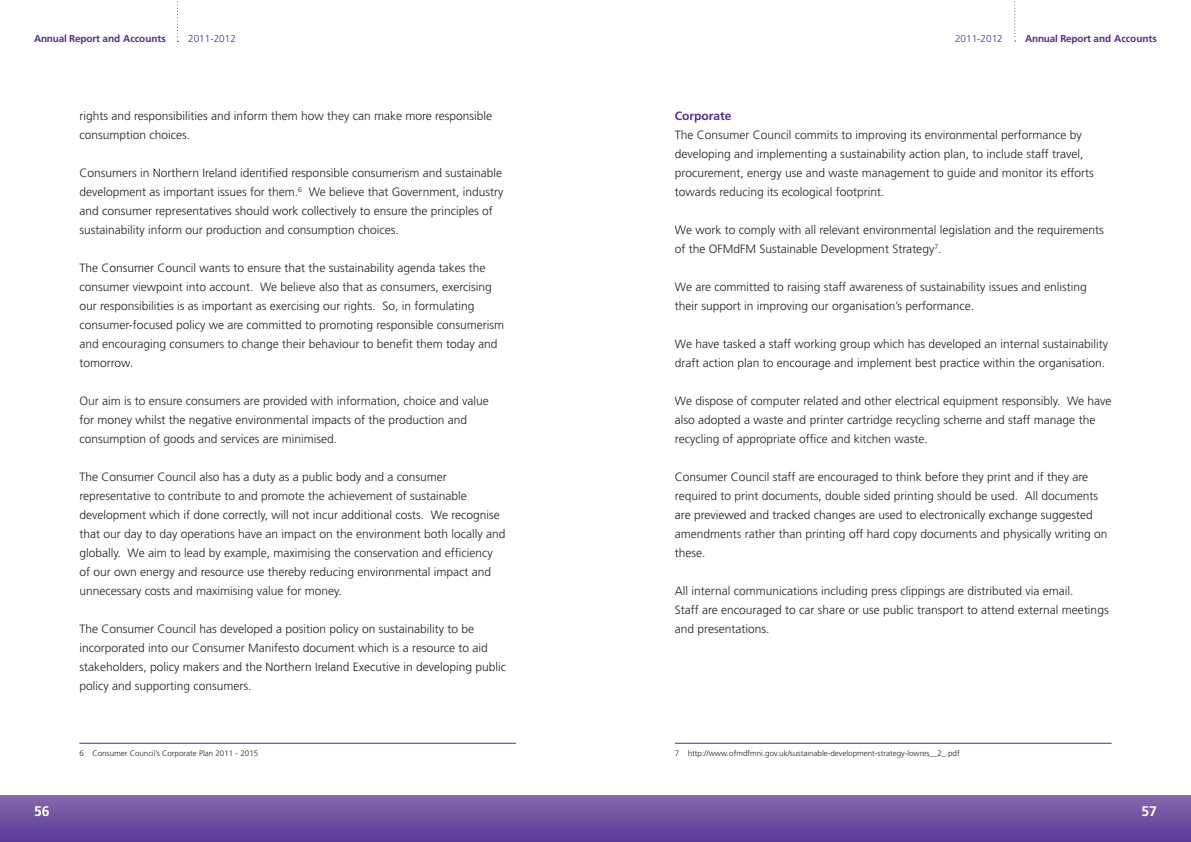
<style>
.page{position:relative;width:1191px;height:842px;background:#fff}
.page>*{position:absolute;margin:0;border:0;box-sizing:border-box;transform-origin:0 0}
.t1{font:700 14px "Frutiger";color:#fff}
.t2{font:300 12px/19px "Frutiger";color:#231f20}
.t3{font:700 12px "Frutiger";color:#522e91}
.t4{font:700 10px "Frutiger";letter-spacing:-.02em;color:#522e91}
.t5{font:300 10px "Frutiger";color:#522e91}
.t6{font:300 8px "Frutiger";color:#231f20}
</style>
<div class="page">
<svg style="left:177px;top:1px;width:1px;height:41px"></svg>
<svg style="left:1014px;top:1px;width:1px;height:41px"></svg>
<div style="left:0;top:795px;width:1191px;height:47px;background:linear-gradient(to bottom,#8769ad,#5b3895)"></div>
<hr style="left:79px;top:743px;width:437px;height:1px;background:#522e91">
<hr style="left:675px;top:743px;width:436px;height:1px;background:#522e91">
<p class="t4" style="left:34px;top:32px;width:133px">Annual Report and Accounts</p>
<p class="t5" style="left:188px;top:33px;width:49px">2011-2012</p>
<p class="t5" style="left:955px;top:32px;width:49px">2011-2012</p>
<p class="t4" style="left:1025px;top:32px;width:133px">Annual Report and Accounts</p>
<p class="t2" style="left:79px;top:106px;width:414px">rights and responsibilities and inform them how they can make more responsible consumption choices.</p>
<p class="t2" style="left:79px;top:163px;width:425px">Consumers in Northern Ireland identified responsible consumerism and sustainable development as important issues for them.<sup>6</sup> We believe that Government, industry and consumer representatives should work collectively to ensure the principles of sustainability inform our production and consumption choices.</p>
<p class="t2" style="left:79px;top:258px;width:426px">The Consumer Council wants to ensure that the sustainability agenda takes the consumer viewpoint into account. We believe also that as consumers, exercising our responsibilities is as important as exercising our rights. So, in formulating consumer-focused policy we are committed to promoting responsible consumerism and encouraging consumers to change their behaviour to benefit them today and tomorrow.</p>
<p class="t2" style="left:79px;top:391px;width:411px">Our aim is to ensure consumers are provided with information, choice and value for money whilst the negative environmental impacts of the production and consumption of goods and services are minimised.</p>
<p class="t2" style="left:79px;top:467px;width:427px">The Consumer Council also has a duty as a public body and a consumer representative to contribute to and promote the achievement of sustainable development which if done correctly, will not incur additional costs. We recognise that our day to day operations have an impact on the environment both locally and globally. We aim to lead by example, maximising the conservation and efficiency of our own energy and resource use thereby reducing environmental impact and unnecessary costs and maximising value for money.</p>
<p class="t2" style="left:79px;top:619px;width:428px">The Consumer Council has developed a position policy on sustainability to be incorporated into our Consumer Manifesto document which is a resource to aid stakeholders, policy makers and the Northern Ireland Executive in developing public policy and supporting consumers.</p>
<p class="t3" style="left:675px;top:108px;width:58px">Corporate</p>
<p class="t2" style="left:675px;top:125px;width:420px">The Consumer Council commits to improving its environmental performance by developing and implementing a sustainability action plan, to include staff travel, procurement, energy use and waste management to guide and monitor its efforts towards reducing its ecological footprint.</p>
<p class="t2" style="left:675px;top:220px;width:430px">We work to comply with all relevant environmental legislation and the requirements of the OFMdFM Sustainable Development Strategy<sup>7</sup>.</p>
<p class="t2" style="left:675px;top:277px;width:413px">We are committed to raising staff awareness of sustainability issues and enlisting their support in improving our organisation’s performance.</p>
<p class="t2" style="left:675px;top:334px;width:434px">We have tasked a staff working group which has developed an internal sustainability draft action plan to encourage and implement best practice within the organisation.</p>
<p class="t2" style="left:675px;top:391px;width:438px">We dispose of computer related and other electrical equipment responsibly. We have also adopted a waste and printer cartridge recycling scheme and staff manage the recycling of appropriate office and kitchen waste.</p>
<p class="t2" style="left:675px;top:467px;width:434px">Consumer Council staff are encouraged to think before they print and if they are required to print documents, double sided printing should be used. All documents are previewed and tracked changes are used to electronically exchange suggested amendments rather than printing off hard copy documents and physically writing on these.</p>
<p class="t2" style="left:675px;top:581px;width:435px">All internal communications including press clippings are distributed via email.<br>Staff are encouraged to car share or use public transport to attend external meetings and presentations.</p>
<p class="t6" style="left:79px;top:749px;width:180px">6 Consumer Council’s Corporate Plan 2011 - 2015</p>
<p class="t6" style="left:675px;top:749px;width:286px">7 http://www.ofmdfmni.gov.uk/sustainable-development-strategy-lowres__2_.pdf</p>
<p class="t1" style="left:34px;top:802px;width:17px">56</p>
<p class="t1" style="left:1141px;top:802px;width:17px">57</p>
</div>
